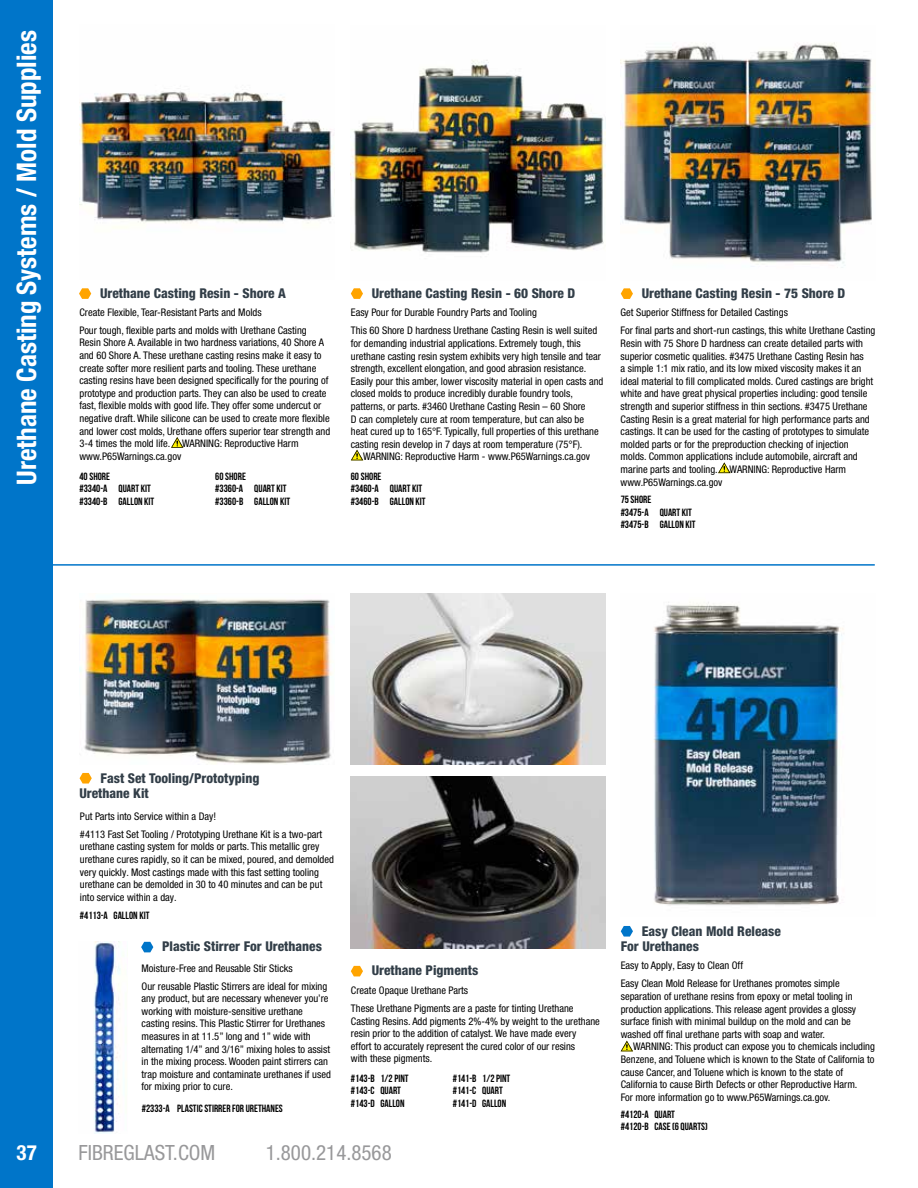
<style>
.page{position:relative;width:918px;height:1188px;background:#fff}
.page>*{position:absolute;margin:0;border:0;box-sizing:border-box;transform-origin:0 0}
.t1{font:700 condensed 27px "Helvetica Neue LT Pro";color:#fff}
.t2{font:condensed 21px "Helvetica Neue LT Pro";color:#98989a}
.t3{font:700 condensed 21px "Helvetica Neue LT Pro";color:#fff}
.t4{font:800 condensed 13.5px/15px "Helvetica Neue LT Pro";color:#323e48}
.t5{font:condensed 10.5px/12.6px "Helvetica Neue LT Pro";color:#000}
.t6{font:10.5px/12.6px "Bebas Neue";color:#000}
</style>
<div class="page">
<div style="left:0;top:0;width:53px;height:1188px;background:#0075c9"></div>
<hr style="left:43px;top:564px;width:832px;height:2px;background:#0075c9">
<img style="left:79px;top:88px;width:255px;height:140px">
<img style="left:351px;top:60px;width:255px;height:193px">
<img style="left:621px;top:42px;width:252px;height:226px">
<img style="left:80px;top:599px;width:252px;height:165px">
<img style="left:653px;top:602px;width:191px;height:304px">
<svg style="left:621px;top:1041px;width:12px;height:10px"></svg>
<img style="left:94px;top:942px;width:26px;height:192px">
<svg style="left:171px;top:437px;width:12px;height:11px"></svg>
<svg style="left:718px;top:462px;width:13px;height:11px"></svg>
<svg style="left:351px;top:450px;width:12px;height:10px"></svg>
<svg style="left:79px;top:288px;width:12px;height:11px"></svg>
<svg style="left:351px;top:288px;width:12px;height:11px"></svg>
<svg style="left:621px;top:288px;width:12px;height:11px"></svg>
<svg style="left:621px;top:926px;width:12px;height:11px"></svg>
<svg style="left:351px;top:966px;width:12px;height:10px"></svg>
<svg style="left:141px;top:942px;width:12px;height:10px"></svg>
<svg style="left:80px;top:773px;width:12px;height:11px"></svg>
<img style="left:351px;top:593px;width:255px;height:172px">
<img style="left:350px;top:777px;width:255px;height:172px">
<h1 class="t1" style="left:10px;top:485px;width:456px;rotate:-90deg">Urethane Casting Systems / Mold Supplies</h1>
<p class="t4" style="left:100px;top:285px;width:188px">Urethane Casting Resin - Shore A</p>
<p class="t4" style="left:372px;top:285px;width:205px">Urethane Casting Resin - 60 Shore D</p>
<p class="t4" style="left:642px;top:285px;width:205px">Urethane Casting Resin - 75 Shore D</p>
<p class="t5" style="left:79px;top:303px;width:229px;line-height:18px">Create Flexible, Tear-Resistant Parts and Molds<br>Pour tough, flexible parts and molds with Urethane Casting</p>
<p class="t5" style="left:79px;top:336px;width:252px">Resin Shore A. Available in two hardness variations, 40 Shore A and 60 Shore A. These urethane casting resins make it easy to create softer more resilient parts and tooling. These urethane casting resins have been designed specifically for the pouring of prototype and production parts. They can also be used to create fast, flexible molds with good life. They offer some undercut or negative draft. While silicone can be used to create more flexible and lower cost molds, Urethane offers superior tear strength and 3-4 times the mold life. WARNING: Reproductive Harm www.P65Warnings.ca.gov</p>
<p class="t6" style="left:79px;top:470px;width:32px">40 SHORE #3340-A #3340-B</p>
<p class="t6" style="left:215px;top:470px;width:32px">60 SHORE #3360-A #3360-B</p>
<p class="t6" style="left:119px;top:482px;width:37px">QUART KIT<br>GALLON KIT</p>
<p class="t6" style="left:254px;top:482px;width:37px">QUART KIT<br>GALLON KIT</p>
<p class="t5" style="left:351px;top:304px;width:248px;line-height:18px">Easy Pour for Durable Foundry Parts and Tooling<br>This 60 Shore D hardness Urethane Casting Resin is well suited</p>
<p class="t5" style="left:351px;top:337px;width:254px">for demanding industrial applications. Extremely tough, this urethane casting resin system exhibits very high tensile and tear strength, excellent elongation, and good abrasion resistance.<br>Easily pour this amber, lower viscosity material in open casts and closed molds to produce incredibly durable foundry tools, patterns, or parts. #3460 Urethane Casting Resin – 60 Shore<br>D can completely cure at room temperature, but can also be heat cured up to 165°F. Typically, full properties of this urethane casting resin develop in 7 days at room temperature (75°F).</p>
<p class="t5" style="left:363px;top:450px;width:228px">WARNING: Reproductive Harm - www.P65Warnings.ca.gov</p>
<p class="t6" style="left:351px;top:470px;width:32px">60 SHORE #3460-A #3460-B</p>
<p class="t6" style="left:390px;top:482px;width:37px">QUART KIT<br>GALLON KIT</p>
<p class="t5" style="left:621px;top:304px;width:256px;line-height:18px">Get Superior Stiffness for Detailed Castings<br>For final parts and short-run castings, this white Urethane Casting</p>
<p class="t5" style="left:621px;top:337px;width:254px">Resin with 75 Shore D hardness can create detailed parts with superior cosmetic qualities. #3475 Urethane Casting Resin has<br>a simple 1:1 mix ratio, and its low mixed viscosity makes it an ideal material to fill complicated molds. Cured castings are bright white and have great physical properties including: good tensile strength and superior stiffness in thin sections. #3475 Urethane Casting Resin is a great material for high performance parts and castings. It can be used for the casting of prototypes to simulate molded parts or for the preproduction checking of injection molds. Common applications include automobile, aircraft and marine parts and tooling. WARNING: Reproductive Harm www.P65Warnings.ca.gov</p>
<p class="t6" style="left:621px;top:493px;width:32px">75 SHORE #3475-A #3475-B</p>
<p class="t6" style="left:660px;top:506px;width:37px">QUART KIT<br>GALLON KIT</p>
<p class="t4" style="left:79px;top:770px;width:181px;text-indent:21px">Fast Set Tooling/Prototyping<br>Urethane Kit</p>
<p class="t5" style="left:80px;top:807px;width:244px;line-height:18px">Put Parts into Service within a Day!<br>#4113 Fast Set Tooling / Prototyping Urethane Kit is a two-part</p>
<p class="t5" style="left:80px;top:840px;width:256px">urethane casting system for molds or parts. This metallic grey urethane cures rapidly, so it can be mixed, poured, and demolded very quickly. Most castings made with this fast setting tooling urethane can be demolded in 30 to 40 minutes and can be put into service within a day.</p>
<p class="t6" style="left:80px;top:909px;width:71px">#4113-A GALLON KIT</p>
<p class="t4" style="left:162px;top:939px;width:161px">Plastic Stirrer For Urethanes</p>
<p class="t5" style="left:142px;top:959px;width:187px;line-height:18px">Moisture-Free and Reusable Stir Sticks<br>Our reusable Plastic Stirrers are ideal for mixing</p>
<p class="t5" style="left:142px;top:992px;width:191px">any product, but are necessary whenever you’re working with moisture-sensitive urethane casting resins. This Plastic Stirrer for Urethanes measures in at 11.5” long and 1” wide with alternating 1/4” and 3/16” mixing holes to assist in the mixing process. Wooden paint stirrers can trap moisture and contaminate urethanes if used for mixing prior to cure.</p>
<p class="t6" style="left:142px;top:1102px;width:143px">#2333-A PLASTIC STIRRER FOR URETHANES</p>
<p class="t4" style="left:372px;top:963px;width:108px">Urethane Pigments</p>
<p class="t5" style="left:351px;top:981px;width:224px;line-height:18px">Create Opaque Urethane Parts<br>These Urethane Pigments are a paste for tinting Urethane</p>
<p class="t5" style="left:351px;top:1015px;width:250px">Casting Resins. Add pigments 2%-4% by weight to the urethane resin prior to the addition of catalyst. We have made every<br>effort to accurately represent the cured color of our resins<br>with these pigments.</p>
<p class="t6" style="left:351px;top:1072px;width:25px;text-align:justify">#143-B #143-C #143-D</p>
<p class="t6" style="left:380px;top:1072px;width:30px">1/2 PINT<br>QUART<br>GALLON</p>
<p class="t6" style="left:453px;top:1071px;width:25px;text-align:justify">#141-B #141-C #141-D</p>
<p class="t6" style="left:482px;top:1071px;width:30px">1/2 PINT<br>QUART<br>GALLON</p>
<p class="t4" style="left:621px;top:923px;width:162px;text-indent:21px">Easy Clean Mold Release<br>For Urethanes</p>
<p class="t5" style="left:621px;top:957px;width:220px;line-height:18px">Easy to Apply, Easy to Clean Off<br>Easy Clean Mold Release for Urethanes promotes simple</p>
<p class="t5" style="left:621px;top:990px;width:237px">separation of urethane resins from epoxy or metal tooling in production applications. This release agent provides a glossy surface finish with minimal buildup on the mold and can be washed off final urethane parts with soap and water.</p>
<p class="t5" style="left:621px;top:1040px;width:256px;text-indent:12px">WARNING: This product can expose you to chemicals including Benzene, and Toluene which is known to the State of California to cause Cancer, and Toluene which is known to the state of California to cause Birth Defects or other Reproductive Harm.<br>For more information go to www.P65Warnings.ca.gov.</p>
<p class="t6" style="left:621px;top:1108px;width:30px">#4120-A #4120-B</p>
<p class="t6" style="left:654px;top:1108px;width:55px">QUART<br>CASE (6 QUARTS)</p>
<h2 class="t3" style="left:17px;top:1140px;width:22px">37</h2>
<h2 class="t2" style="left:78px;top:1140px;width:138px">FIBREGLAST.COM</h2>
<h2 class="t2" style="left:266px;top:1140px;width:127px">1.800.214.8568</h2>
</div>
